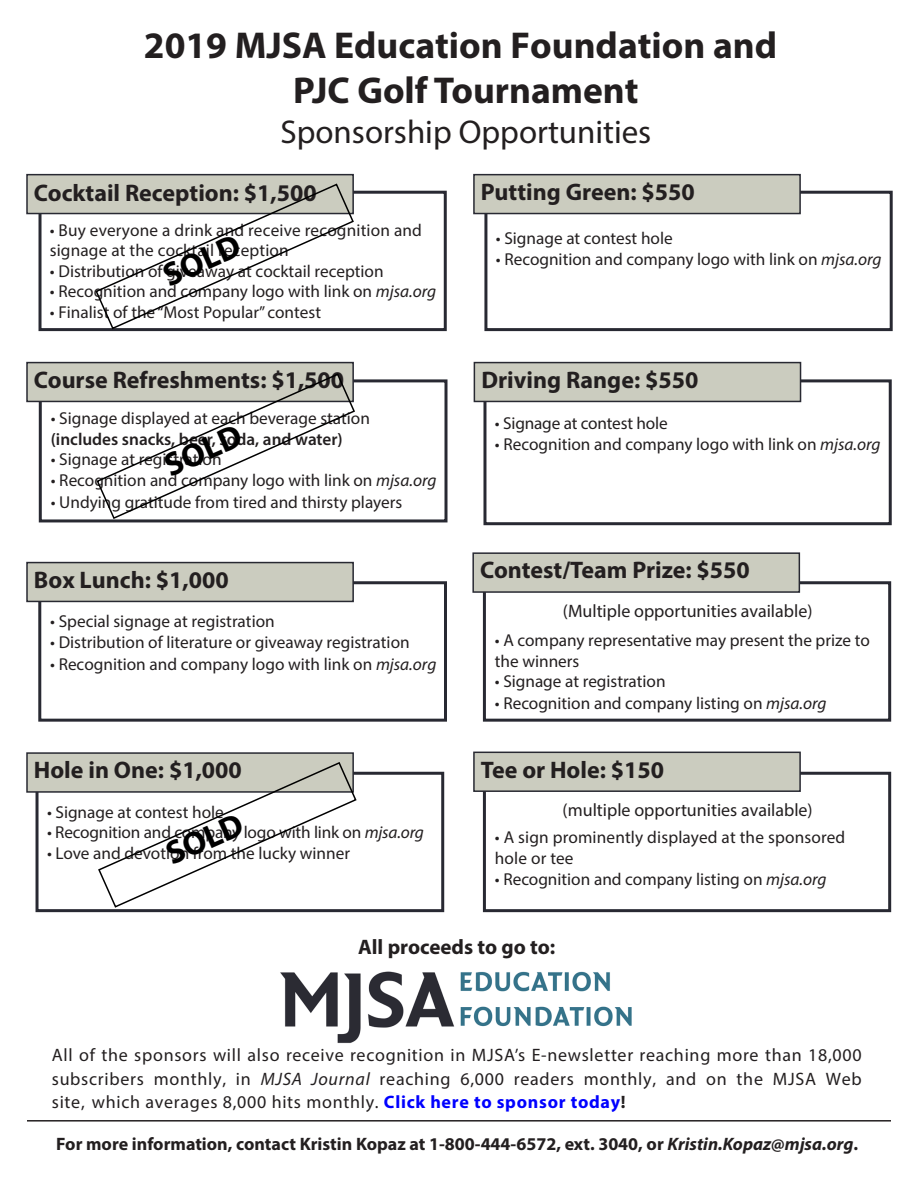
<style>
.page{position:relative;width:918px;height:1188px;background:#fff}
.page>*{position:absolute;margin:0;border:0;box-sizing:border-box;transform-origin:0 0}
.t1{font:700 37.5px/45px "Myriad Pro";color:#231f20;text-align:center}
.t2{font:33px "Myriad Pro";color:#231f20}
.t3{font:700 33px "Myriad Pro";color:#000}
.t4{font:700 24px "Myriad Pro";color:#231f20}
.t5{font:700 21px "Myriad Pro";color:#231f20}
.t6{font:18px/23.5px "Myriad Pro";color:#231f20;text-align:justify}
.t7{font:700 18px "Myriad Pro";color:#231f20}
.t8{font:17.25px/20.7px "Myriad Pro";color:#231f20}
.t9{font:600 17.25px "Myriad Pro";color:#231f20}
.s1{font-style:italic}
.s2{font-weight:700;color:#00f}
.s3{font-weight:700}
</style>
<div class="page">
<div style="left:39px;top:191px;width:408px;height:140px;border:3px solid #282932"></div>
<div style="left:26px;top:174px;width:328px;height:40px;background:#cbccbf;border:2px solid #282932"></div>
<div style="left:39px;top:379px;width:409px;height:143px;border:3px solid #282932"></div>
<div style="left:36px;top:772px;width:408px;height:140px;border:3px solid #282932"></div>
<div style="left:484px;top:191px;width:409px;height:140px;border:3px solid #282932"></div>
<div style="left:38px;top:581px;width:409px;height:141px;border:3px solid #282932"></div>
<div style="left:483px;top:379px;width:409px;height:146px;border:3px solid #282932"></div>
<div style="left:483px;top:581px;width:408px;height:141px;border:3px solid #282932"></div>
<hr style="left:27px;top:1120px;width:864px;height:2px;background:#231f20">
<div style="left:483px;top:772px;width:408px;height:140px;border:3px solid #282932"></div>
<img style="left:280px;top:971px;width:352px;height:73px">
<div style="left:26px;top:362px;width:328px;height:40px;background:#cbccbf;border:2px solid #282932"></div>
<div style="left:26px;top:562px;width:328px;height:40px;background:#cbccbf;border:2px solid #282932"></div>
<div style="left:26px;top:752px;width:328px;height:41px;background:#cbccbf;border:2px solid #282932"></div>
<div style="left:473px;top:174px;width:328px;height:40px;background:#cbccbf;border:2px solid #282932"></div>
<div style="left:474px;top:362px;width:327px;height:40px;background:#cbccbf;border:2px solid #282932"></div>
<div style="left:472px;top:552px;width:328px;height:41px;background:#cbccbf;border:2px solid #282932"></div>
<div style="left:473px;top:752px;width:328px;height:40px;background:#cbccbf;border:2px solid #282932"></div>
<svg style="left:94px;top:183px;width:261px;height:147px"></svg>
<svg style="left:96px;top:372px;width:260px;height:148px"></svg>
<svg style="left:97px;top:761px;width:261px;height:148px"></svg>
<p class="t1" style="left:144px;top:22px;width:635px">2019 MJSA Education Foundation and<br>PJC Golf Tournament</p>
<p class="t2" style="left:280px;top:112px;width:372px">Sponsorship Opportunities</p>
<p class="t4" style="left:34px;top:178px;width:284px">Cocktail Reception: $1,500</p>
<p class="t8" style="left:50px;top:220px;width:374px;line-height:20px">• Buy everyone a drink and receive recognition and signage at the cocktail reception</p>
<p class="t8" style="left:50px;top:260px;width:336px">• Distribution of giveaway at cocktail reception</p>
<p class="t8" style="left:50px;top:281px;width:388px">• Recognition and company logo with link on <span class="s1">mjsa.org</span></p>
<p class="t8" style="left:50px;top:302px;width:273px">• Finalist of the “Most Popular” contest</p>
<p class="t4" style="left:481px;top:176px;width:215px">Putting Green: $550</p>
<p class="t8" style="left:496px;top:227px;width:178px">• Signage at contest hole</p>
<p class="t8" style="left:496px;top:249px;width:387px">• Recognition and company logo with link on <span class="s1">mjsa.org</span></p>
<h2 class="t3" style="left:156px;top:257px;width:83px;rotate:-24deg">SOLD</h2>
<p class="t4" style="left:34px;top:364px;width:312px">Course Refreshments: $1,500</p>
<p class="t8" style="left:51px;top:408px;width:321px">• Signage displayed at each beverage station</p>
<p class="t9" style="left:51px;top:428px;width:294px">(includes snacks, beer, soda, and water)</p>
<p class="t8" style="left:51px;top:449px;width:172px">• Signage at registration</p>
<p class="t8" style="left:51px;top:470px;width:387px">• Recognition and company logo with link on <span class="s1">mjsa.org</span></p>
<p class="t8" style="left:51px;top:491px;width:353px">• Undying gratitude from tired and thirsty players</p>
<h2 class="t3" style="left:157px;top:447px;width:83px;rotate:-24deg">SOLD</h2>
<p class="t4" style="left:34px;top:564px;width:196px">Box Lunch: $1,000</p>
<p class="t8" style="left:50px;top:611px;width:226px">• Special signage at registration</p>
<p class="t8" style="left:50px;top:632px;width:361px">• Distribution of literature or giveaway registration</p>
<p class="t8" style="left:50px;top:653px;width:388px">• Recognition and company logo with link on <span class="s1">mjsa.org</span></p>
<p class="t4" style="left:34px;top:755px;width:209px">Hole in One: $1,000</p>
<p class="t8" style="left:47px;top:801px;width:178px">• Signage at contest hole</p>
<p class="t8" style="left:47px;top:822px;width:378px">• Recognition and company logo with link on <span class="s1">mjsa.org</span></p>
<p class="t8" style="left:47px;top:843px;width:305px">• Love and devotion from the lucky winner</p>
<h2 class="t3" style="left:159px;top:836px;width:83px;rotate:-24deg">SOLD</h2>
<p class="t4" style="left:481px;top:364px;width:219px">Driving Range: $550</p>
<p class="t8" style="left:495px;top:412px;width:174px">• Signage at contest hole</p>
<p class="t8" style="left:495px;top:434px;width:387px">• Recognition and company logo with link on <span class="s1">mjsa.org</span></p>
<p class="t4" style="left:480px;top:555px;width:271px">Contest/Team Prize: $550</p>
<p class="t6" style="left:563px;top:599px;width:251px">(Multiple opportunities available)</p>
<p class="t8" style="left:495px;top:630px;width:377px">• A company representative may present the prize to the winners</p>
<p class="t8" style="left:495px;top:671px;width:172px">• Signage at registration</p>
<p class="t8" style="left:495px;top:693px;width:333px">• Recognition and company listing on <span class="s1">mjsa.org</span></p>
<p class="t4" style="left:481px;top:754px;width:185px">Tee or Hole: $150</p>
<p class="t6" style="left:563px;top:798px;width:252px">(multiple opportunities available)</p>
<p class="t8" style="left:495px;top:827px;width:352px">• A sign prominently displayed at the sponsored hole or tee</p>
<p class="t8" style="left:495px;top:869px;width:333px">• Recognition and company listing on <span class="s1">mjsa.org</span></p>
<p class="t5" style="left:358px;top:934px;width:199px">All proceeds to go to:</p>
<p class="t6" style="left:52px;top:1043px;width:812px">All of the sponsors will also receive recognition in MJSA’s E-newsletter reaching more than 18,000 subscribers monthly, in <span class="s1">MJSA Journal</span> reaching 6,000 readers monthly, and on the MJSA Web site, which averages 8,000 hits monthly. <span class="s2">Click here to sponsor today</span><span class="s3">!</span></p>
<p class="t7" style="left:56px;top:1132px;width:803px">For more information, contact Kristin Kopaz at 1-800-444-6572, ext. 3040, or <span class="s1">Kristin.Kopaz@mjsa.org</span>.</p>
</div>
